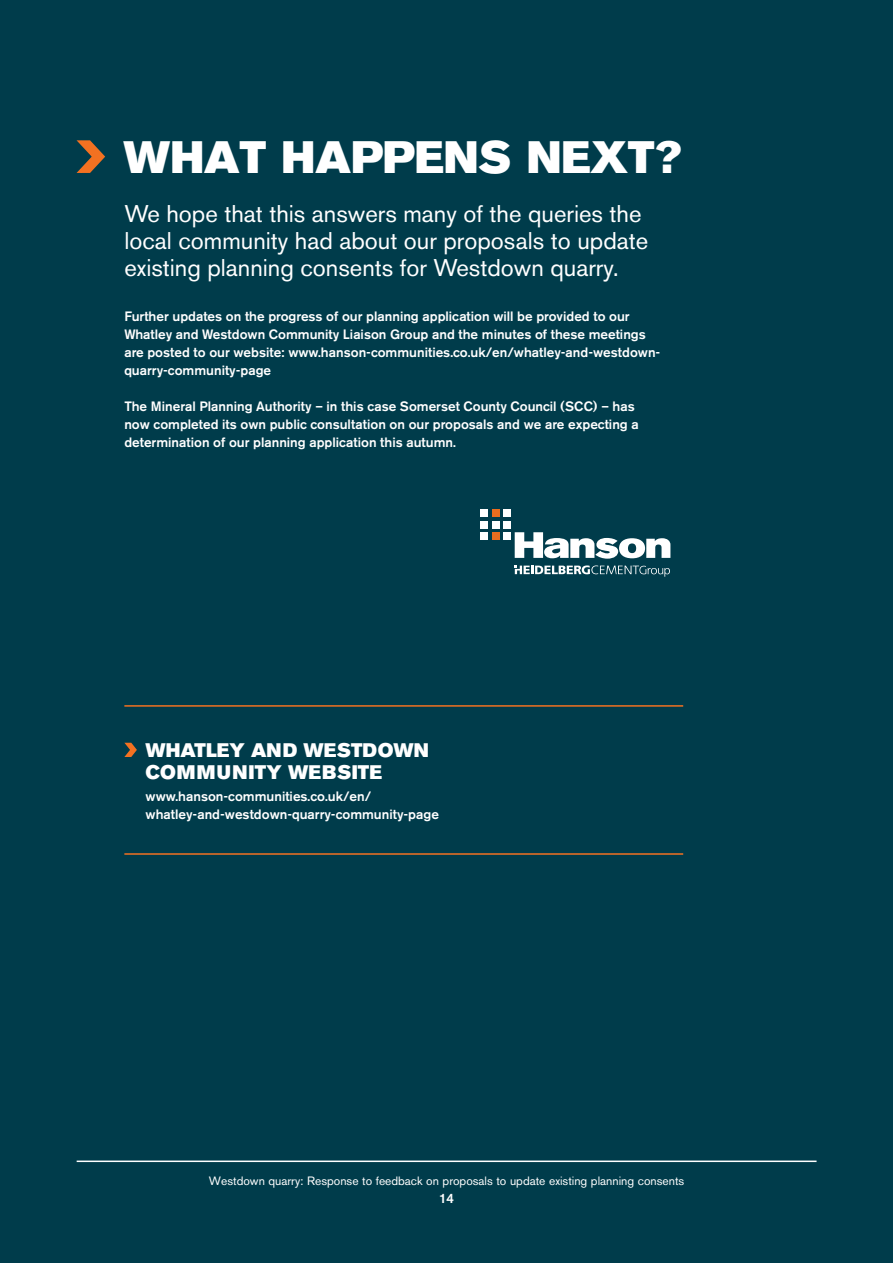
<style>
.page{position:relative;width:893px;height:1263px;background:#003c4b}
.page>*{position:absolute;margin:0;border:0;box-sizing:border-box;transform-origin:0 0}
.t1{font:45px "Akzidenz Grotesk BE Super";color:#fff}
.t2{font:24px/27px "Akzidenz Grotesk BE";color:#fff}
.t3{font:19.5px/22.2px "Akzidenz Grotesk BE Super";letter-spacing:.01em;color:#fff}
.t4{font:500 13.5px/18px "Akzidenz Grotesk BE";color:#fff}
.t5{font:12px "Akzidenz Grotesk BE";color:#fff}
</style>
<div class="page">
<svg style="left:76px;top:140px;width:30px;height:33px"></svg>
<svg style="left:124px;top:742px;width:13px;height:15px"></svg>
<div style="left:492px;top:509px;width:8px;height:8px;background:#ea6d1f"></div>
<div style="left:492px;top:532px;width:8px;height:8px;background:#ea6d1f"></div>
<svg style="left:515px;top:532px;width:155px;height:27px"></svg>
<div style="left:503px;top:509px;width:8px;height:8px;background:#fff"></div>
<div style="left:503px;top:521px;width:8px;height:8px;background:#fff"></div>
<div style="left:503px;top:532px;width:8px;height:8px;background:#fff"></div>
<div style="left:492px;top:521px;width:8px;height:8px;background:#fff"></div>
<div style="left:480px;top:509px;width:8px;height:8px;background:#fff"></div>
<div style="left:480px;top:521px;width:8px;height:8px;background:#fff"></div>
<div style="left:480px;top:532px;width:8px;height:8px;background:#fff"></div>
<svg style="left:515px;top:565px;width:155px;height:12px"></svg>
<hr style="left:124px;top:705px;width:559px;height:2px;background:#f37121">
<hr style="left:124px;top:853px;width:559px;height:2px;background:#f37121">
<hr style="left:77px;top:1160px;width:739px;height:2px;background:#fff">
<h1 class="t1" style="left:124px;top:131px;width:559px">WHAT HAPPENS NEXT?</h1>
<h2 class="t2" style="left:124px;top:200px;width:526px">We hope that this answers many of the queries the local community had about our proposals to update existing planning consents for Westdown quarry.</h2>
<p class="t4" style="left:124px;top:307px;width:537px">Further updates on the progress of our planning application will be provided to our Whatley and Westdown Community Liaison Group and the minutes of these meetings are posted to our website: www.hanson-communities.co.uk/en/whatley-and-westdown&shy;quarry-community-page</p>
<p class="t4" style="left:124px;top:397px;width:516px">The Mineral Planning Authority – in this case Somerset County Council (SCC) – has now completed its own public consultation on our proposals and we are expecting a determination of our planning application this autumn.</p>
<h3 class="t3" style="left:146px;top:739px;width:285px">WHATLEY AND WESTDOWN<br>COMMUNITY WEBSITE</h3>
<p class="t4" style="left:146px;top:787px;width:295px">www.hanson-communities.co.uk/en/ whatley-and-westdown-quarry-community-page</p>
<p class="t5" style="left:209px;top:1174px;width:477px">Westdown quarry: Response to feedback on proposals to update existing planning consents</p>
<p class="t4" style="left:439px;top:1189px;width:17px">14</p>
</div>
